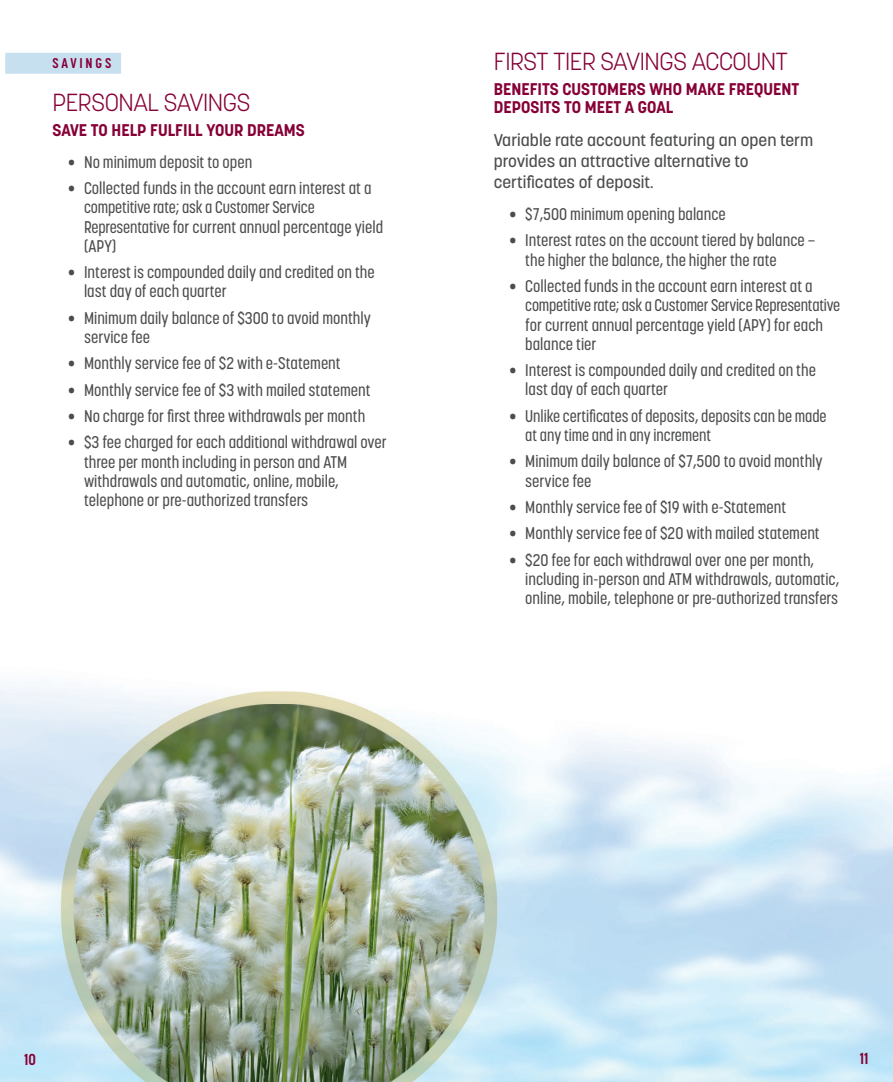
<style>
.page{position:relative;width:893px;height:1082px;background:#fff}
.page>*{position:absolute;margin:0;border:0;box-sizing:border-box;transform-origin:0 0}
.HEAD_b4_subh{font:300 24.5px "Korolev";letter-spacing:-.02em;color:#860037}
.BULLET{font:500 16.8px/19.2px "Korolev Condensed";color:#4b4c4d}
.BODY{font:500 16.8px/21px "Korolev";color:#4b4c4d}
.SUBHEAD_1_after_HEAD{font:700 16.8px/17.5px "Korolev";color:#860037}
.t1{font:700 15.75px "Korolev Condensed";color:#860037}
.section_HEAD{font:700 14px "Korolev Condensed";letter-spacing:.2em;color:#860037}
</style>
<div class="page">
<img style="left:0;top:687px;width:892px;height:395px">
<div style="left:5px;top:53px;width:116px;height:21px;background:#c7e0f0"></div>
<svg style="left:0;top:1075px;width:6px;height:7px"></svg>
<svg style="left:886px;top:1075px;width:7px;height:7px"></svg>
<p class="section_HEAD" style="left:52px;top:55px;width:60px">SAVINGS</p>
<p class="HEAD_b4_subh" style="left:52px;top:87px;width:200px">PERSONAL SAVINGS</p>
<p class="SUBHEAD_1_after_HEAD" style="left:52px;top:121px;width:254px">SAVE TO HELP FULFILL YOUR DREAMS</p>
<p class="BULLET" style="left:68px;top:152px;width:185px">• No minimum deposit to open</p>
<p class="BULLET" style="left:84px;top:178px;width:301px;text-indent:-16px">• Collected funds in the account earn interest at a competitive rate; ask a Customer Service Representative for current annual percentage yield (APY)</p>
<p class="BULLET" style="left:84px;top:263px;width:292px;text-indent:-16px">• Interest is compounded daily and credited on the last day of each quarter</p>
<p class="BULLET" style="left:84px;top:308px;width:288px;text-indent:-16px">• Minimum daily balance of $300 to avoid monthly service fee</p>
<p class="BULLET" style="left:68px;top:354px;width:274px">• Monthly service fee of $2 with e-Statement</p>
<p class="BULLET" style="left:68px;top:380px;width:304px">• Monthly service fee of $3 with mailed statement</p>
<p class="BULLET" style="left:68px;top:406px;width:298px">• No charge for first three withdrawals per month</p>
<p class="BULLET" style="left:84px;top:433px;width:304px;text-indent:-16px">• $3 fee charged for each additional withdrawal over three per month including in person and ATM withdrawals and automatic, online, mobile, telephone or pre-authorized transfers</p>
<p class="HEAD_b4_subh" style="left:494px;top:46px;width:296px">FIRST TIER SAVINGS ACCOUNT</p>
<p class="SUBHEAD_1_after_HEAD" style="left:494px;top:80px;width:307px">BENEFITS CUSTOMERS WHO MAKE FREQUENT<br>DEPOSITS TO MEET A GOAL</p>
<p class="BODY" style="left:494px;top:130px;width:321px">Variable rate account featuring an open term provides an attractive alternative to certificates of deposit.</p>
<p class="BULLET" style="left:509px;top:204px;width:218px">• $7,500 minimum opening balance</p>
<p class="BULLET" style="left:525px;top:231px;width:291px;text-indent:-16px">• Interest rates on the account tiered by balance — the higher the balance, the higher the rate</p>
<p class="BULLET" style="left:525px;top:276px;width:316px;text-indent:-16px">• Collected funds in the account earn interest at a competitive rate; ask a Customer Service Representative for current annual percentage yield (APY) for each balance tier</p>
<p class="BULLET" style="left:525px;top:360px;width:292px;text-indent:-16px">• Interest is compounded daily and credited on the last day of each quarter</p>
<p class="BULLET" style="left:525px;top:406px;width:303px;text-indent:-16px">• Unlike certificates of deposits, deposits can be made at any time and in any increment</p>
<p class="BULLET" style="left:525px;top:452px;width:299px;text-indent:-16px">• Minimum daily balance of $7,500 to avoid monthly service fee</p>
<p class="BULLET" style="left:509px;top:497px;width:278px">• Monthly service fee of $19 with e-Statement</p>
<p class="BULLET" style="left:509px;top:524px;width:312px">• Monthly service fee of $20 with mailed statement</p>
<p class="BULLET" style="left:525px;top:550px;width:315px;text-indent:-16px">• $20 fee for each withdrawal over one per month, including in-person and ATM withdrawals, automatic, online, mobile, telephone or pre-authorized transfers</p>
<p class="t1" style="left:24px;top:1050px;width:13px">10</p>
<p class="t1" style="left:859px;top:1049px;width:10px">11</p>
</div>
